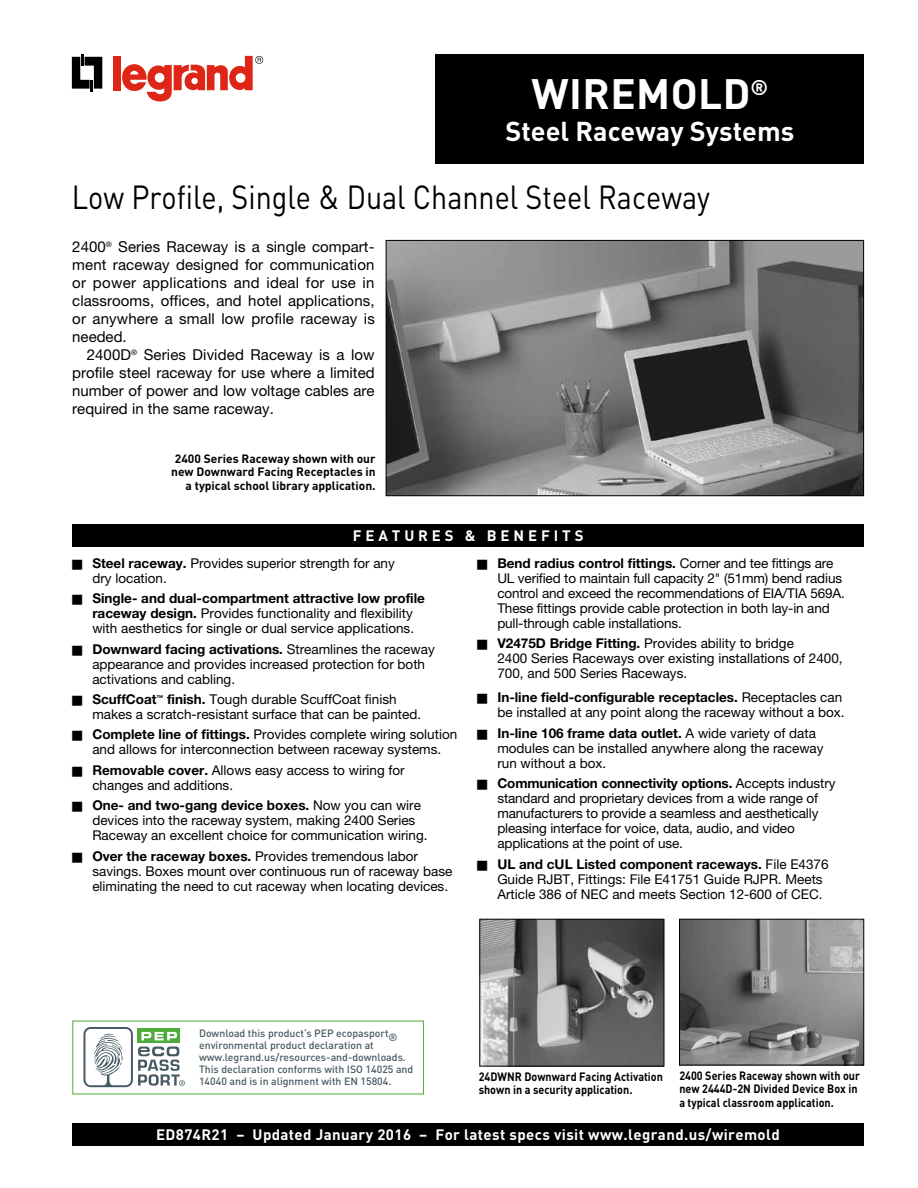
<style>
.page{position:relative;width:918px;height:1188px;background:#fff}
.page>*{position:absolute;margin:0;border:0;box-sizing:border-box;transform-origin:0 0}
.t1{font:700 42px "DIN Pro";letter-spacing:.01em;color:#fff}
.t2{font:33px "DIN Pro";color:#000;scale:.87 1}
.t3{font:700 27px "DIN Pro";color:#fff}
.t4{font:15px/18px "Helvetica Neue";color:#000;text-align:justify}
.t5{font:700 15px "DIN Pro";letter-spacing:.025em;color:#fff}
.t6{font:700 15px "DIN Pro";letter-spacing:.26em;color:#fff}
.t7{font:13.5px/15px "Helvetica Neue";color:#000}
.t8{font:700 12px/13.5px "DIN Pro";color:#000;scale:.9 1}
.t9{font:700 12px/13.5px "DIN Pro";color:#000;text-align:right}
.t10{font:500 10.5px/12px "DIN Pro";color:#475a63}
.s1{font-weight:700}
</style>
<div class="page">
<div style="left:436px;top:54px;width:428px;height:110px;background:#000"></div>
<div style="left:72px;top:524px;width:792px;height:22px;background:#000"></div>
<div style="left:72px;top:1123px;width:792px;height:23px;background:#000"></div>
<img style="left:388px;top:242px;width:474px;height:252px">
<div style="left:386px;top:240px;width:478px;height:256px;border:1px solid #000"></div>
<img style="left:481px;top:921px;width:181px;height:143px">
<div style="left:479px;top:919px;width:185px;height:147px;border:1px solid #000"></div>
<img style="left:681px;top:921px;width:181px;height:142px">
<div style="left:679px;top:919px;width:185px;height:146px;border:1px solid #000"></div>
<svg style="left:72px;top:54px;width:30px;height:37px"></svg>
<div style="left:113px;top:56px;width:8px;height:34px;background:#de2516"></div>
<svg style="left:122px;top:56px;width:141px;height:46px"></svg>
<svg style="left:83px;top:1027px;width:102px;height:60px"></svg>
<h1 class="t1" style="left:532px;top:65px;width:238px">WIREMOLD<sup>®</sup></h1>
<h3 class="t3" style="left:506px;top:113px;width:290px">Steel Raceway Systems</h3>
<h2 class="t2" style="left:72px;top:174px;width:735px">Low Profile, Single &amp; Dual Channel Steel Raceway</h2>
<p class="t4" style="left:72px;top:237px;width:304px">2400<sup>®</sup> Series Raceway is a single compart&shy;ment raceway designed for communication or power applications and ideal for use in classrooms, offices, and hotel applications, or anywhere a small low profile raceway is needed.</p>
<p class="t4" style="left:72px;top:345px;width:304px;text-indent:14px">2400D<sup>®</sup> Series Divided Raceway is a low profile steel raceway for use where a limited number of power and low voltage cables are required in the same raceway.</p>
<p class="t9" style="left:171px;top:451px;width:206px">2400 Series Raceway shown with our new Downward Facing Receptacles in a typical school library application.</p>
<p class="t6" style="left:353px;top:525px;width:232px">FEATURES &amp; BENEFITS</p>
<p class="t7" style="left:92px;top:555px;width:304px;text-indent:-20px">■ <span class="s1">Steel raceway.</span> Provides superior strength for any dry location.</p>
<p class="t7" style="left:92px;top:591px;width:334px;text-indent:-20px">■ <span class="s1">Single- and dual-compartment attractive low profile raceway design.</span> Provides functionality and flexibility with aesthetics for single or dual service applications.</p>
<p class="t7" style="left:92px;top:641px;width:344px;text-indent:-20px">■ <span class="s1">Downward facing activations.</span> Streamlines the raceway appearance and provides increased protection for both activations and cabling.</p>
<p class="t7" style="left:92px;top:692px;width:330px;text-indent:-20px">■ <span class="s1">ScuffCoat</span><sup>™</sup> <span class="s1">finish.</span> Tough durable ScuffCoat finish makes a scratch-resistant surface that can be painted.</p>
<p class="t7" style="left:72px;top:727px;width:387px;text-align:center">■ <span class="s1">Complete line of fittings.</span> Provides complete wiring solution and allows for interconnection between raceway systems.</p>
<p class="t7" style="left:92px;top:762px;width:314px;text-indent:-20px">■ <span class="s1">Removable cover.</span> Allows easy access to wiring for changes and additions.</p>
<p class="t7" style="left:92px;top:798px;width:337px;text-indent:-20px">■ <span class="s1">One- and two-gang device boxes.</span> Now you can wire devices into the raceway system, making 2400 Series<br>Raceway an excellent choice for communication wiring.</p>
<p class="t7" style="left:92px;top:848px;width:362px;text-indent:-20px">■ <span class="s1">Over the raceway boxes.</span> Provides tremendous labor savings. Boxes mount over continuous run of raceway base eliminating the need to cut raceway when locating devices.</p>
<p class="t7" style="left:497px;top:555px;width:349px;text-indent:-20px">■ <span class="s1">Bend radius control fittings.</span> Corner and tee fittings are UL verified to maintain full capacity 2" (51mm) bend radius control and exceed the recommendations of EIA/TIA 569A.<br>These fittings provide cable protection in both lay-in and pull-through cable installations.</p>
<p class="t7" style="left:497px;top:636px;width:347px;text-indent:-20px">■ <span class="s1">V2475D Bridge Fitting.</span> Provides ability to bridge<br>2400 Series Raceways over existing installations of 2400,<br>700, and 500 Series Raceways.</p>
<p class="t7" style="left:477px;top:690px;width:369px;text-align:right">■ <span class="s1">In-line field-configurable receptacles.</span> Receptacles can be installed at any point along the raceway without a box.</p>
<p class="t7" style="left:497px;top:725px;width:328px;text-indent:-20px">■ <span class="s1">In-line 106 frame data outlet.</span> A wide variety of data modules can be installed anywhere along the raceway run without a box.</p>
<p class="t7" style="left:497px;top:775px;width:340px;text-indent:-20px">■ <span class="s1">Communication connectivity options.</span> Accepts industry standard and proprietary devices from a wide range of manufacturers to provide a seamless and aesthetically pleasing interface for voice, data, audio, and video applications at the point of use.</p>
<p class="t7" style="left:497px;top:857px;width:333px;text-indent:-20px">■ <span class="s1">UL and cUL Listed component raceways.</span> File E4376<br>Guide RJBT, Fittings: File E41751 Guide RJPR. Meets<br>Article 386 of NEC and meets Section 12-600 of CEC.</p>
<p class="t10" style="left:199px;top:1027px;width:216px">Download this product’s PEP ecopasport® environmental product declaration at www.legrand.us/resources-and-downloads.<br>This declaration conforms with ISO 14025 and 14040 and is in alignment with EN 15804.</p>
<p class="t8" style="left:479px;top:1069px;width:206px">24DWNR Downward Facing Activation shown in a security application.</p>
<p class="t8" style="left:679px;top:1068px;width:202px">2400 Series Raceway shown with our new 2444D-2N Divided Device Box in a typical classroom application.</p>
<p class="t5" style="left:156px;top:1125px;width:625px">ED874R21 – Updated January 2016 – For latest specs visit www.legrand.us/wiremold</p>
</div>
